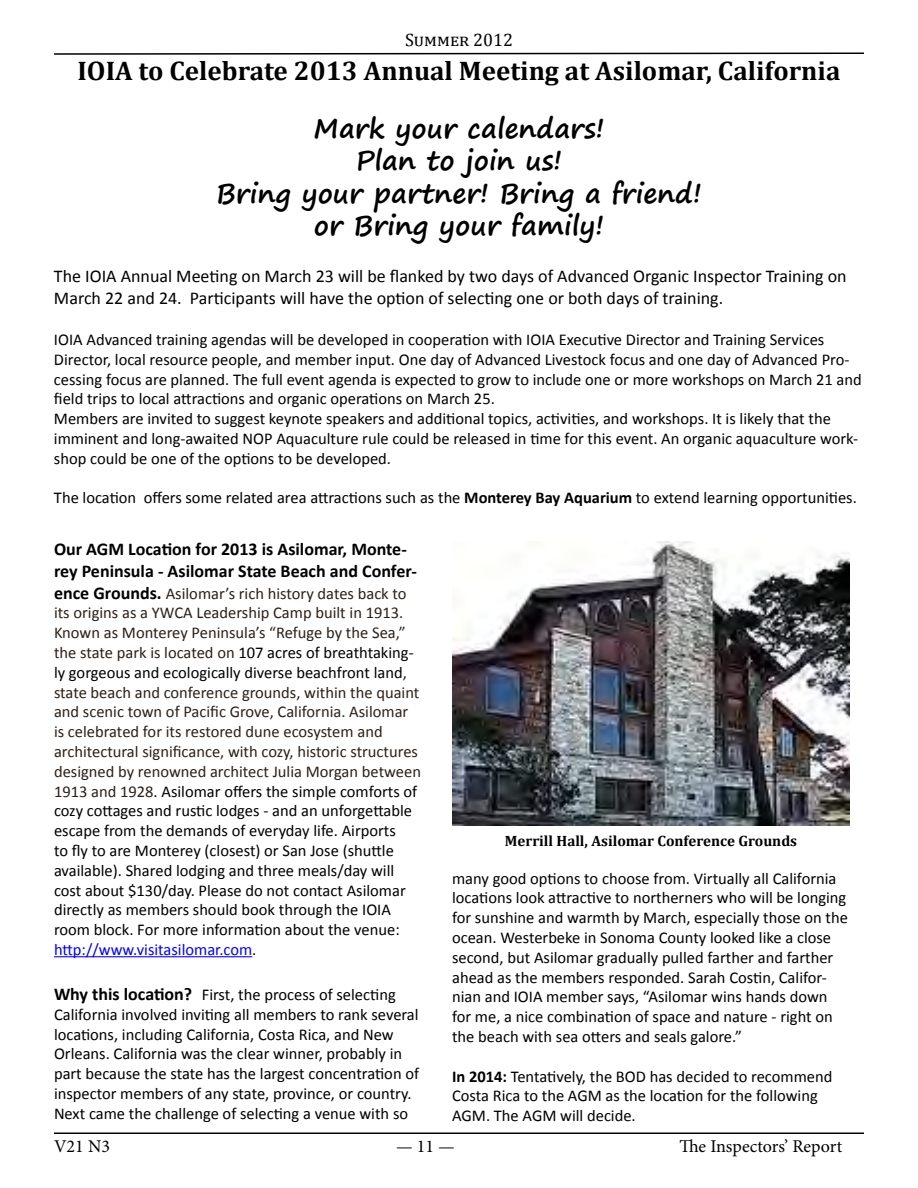
<style>
.page{position:relative;width:918px;height:1188px;background:#fff}
.page>*{position:absolute;margin:0;border:0;box-sizing:border-box;transform-origin:0 0}
.t1{font:700 27px/32.4px "Segoe Print";color:#000;text-align:center}
.t2{font:700 27px "Cambria";color:#000}
.t3{font:18px/21.6px "Calibri";color:#000}
.t4{font:700 18px/21.6px "Calibri";color:#000}
.t5{font:18px "Minion Pro";color:#000}
.t6{font:18px "Cambria";color:#000}
.t7{font:16.5px/19.8px "Calibri";color:#000}
.t8{font:700 15px "Cambria";color:#000}
.s1{font-weight:700}
.s2{font-weight:700;font-size:18px}
.s3{color:#2c2018}
.s4{color:#00f}
</style>
<div class="page">
<svg style="left:54px;top:52px;width:810px;height:3px"></svg>
<hr style="left:54px;top:1132px;width:810px;height:2px;background:#000">
<img style="left:452px;top:542px;width:398px;height:284px">
<hr style="left:54px;top:956px;width:198px;height:1px;background:#00f">
<p class="t6" style="left:405px;top:29px;width:109px">Summer 2012</p>
<h1 class="t2" style="left:77px;top:52px;width:765px">IOIA to Celebrate 2013 Annual Meeting at Asilomar, California</h1>
<h1 class="t1" style="left:216px;top:111px;width:487px">Mark your calendars!<br>Plan to join us!<br>Bring your partner! Bring a friend! or Bring your family!</h1>
<p class="t3" style="left:54px;top:265px;width:794px">The IOIA Annual Meeting on March 23 will be flanked by two days of Advanced Organic Inspector Training on<br>March 22 and 24. Participants will have the option of selecting one or both days of training.</p>
<p class="t7" style="left:54px;top:330px;width:809px">IOIA Advanced training agendas will be developed in cooperation with IOIA Executive Director and Training Services Director, local resource people, and member input. One day of Advanced Livestock focus and one day of Advanced Pro&shy;cessing focus are planned. The full event agenda is expected to grow to include one or more workshops on March 21 and field trips to local attractions and organic operations on March 25.<br>Members are invited to suggest keynote speakers and additional topics, activities, and workshops. It is likely that the imminent and long-awaited NOP Aquaculture rule could be released in time for this event. An organic aquaculture work&shy;shop could be one of the options to be developed.</p>
<p class="t7" style="left:54px;top:488px;width:804px">The location offers some related area attractions such as the <span class="s1">Monterey Bay Aquarium</span> to extend learning opportunities.</p>
<p class="t4" style="left:54px;top:539px;width:364px">Our AGM Location for 2013 is Asilomar, Monte&shy;rey Peninsula - Asilomar State Beach and Confer-</p>
<p class="t7" style="left:54px;top:583px;width:369px"><span class="s2">ence Grounds.</span> <span class="s3">Asilomar’s rich history dates back to its origins as a YWCA Leadership Camp built in 1913.<br>Known as Monterey Peninsula’s “Refuge by the Sea,” the state park is located on</span> 107 acres of breathtaking&shy;ly gorgeous and ecologically diverse beachfront land<span class="s3">, state beach and conference grounds, within the quaint and scenic town of Pacific Grove, California. Asilomar is celebrated for its restored dune ecosystem and architectural significance, with cozy, historic structures designed by renowned architect Julia Morgan between 1913 and 1928</span>. Asilomar offers the simple comforts of cozy cottages and rustic lodges - and an unforgettable escape from the demands of everyday life. Airports<br>to fly to are Monterey (closest) or San Jose (shuttle available). Shared lodging and three meals/day will cost about $130/day. Please do not contact Asilomar directly as members should book through the IOIA room block. For more information about the venue: <span class="s4">http://www.visitasilomar.com</span>.</p>
<p class="t7" style="left:54px;top:985px;width:367px"><span class="s2">Why this location?</span> First, the process of selecting California involved inviting all members to rank several locations, including California, Costa Rica, and New Orleans. California was the clear winner, probably in part because the state has the largest concentration of inspector members of any state, province, or country.<br>Next came the challenge of selecting a venue with so</p>
<p class="t8" style="left:505px;top:830px;width:294px">Merrill Hall, Asilomar Conference Grounds</p>
<p class="t7" style="left:452px;top:868px;width:397px">many good options to choose from. Virtually all California locations look attractive to northerners who will be longing for sunshine and warmth by March, especially those on the ocean. Westerbeke in Sonoma County looked like a close second, but Asilomar gradually pulled farther and farther ahead as the members responded. Sarah Costin, Califor&shy;nian and IOIA member says, “Asilomar wins hands down for me, a nice combination of space and nature - right on the beach with sea otters and seals galore.”</p>
<p class="t7" style="left:452px;top:1066px;width:382px"><span class="s1">In 2014:</span> Tentatively, the BOD has decided to recommend<br>Costa Rica to the AGM as the location for the following<br>AGM. The AGM will decide.</p>
<p class="t5" style="left:54px;top:1135px;width:58px">V21 N3</p>
<p class="t5" style="left:396px;top:1135px;width:60px">— 11 —</p>
<p class="t5" style="left:679px;top:1135px;width:164px">The Inspectors’ Report</p>
</div>
